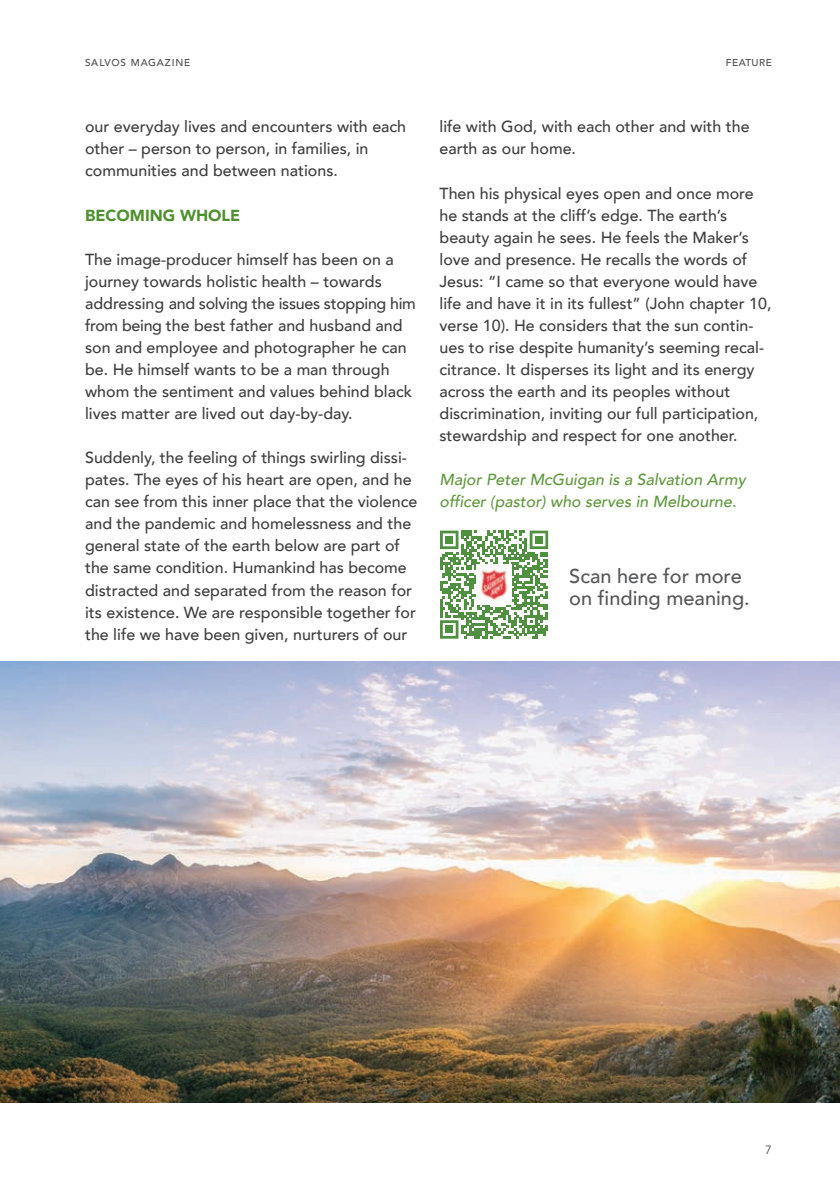
<style>
.page{position:relative;width:840px;height:1191px;background:#fff}
.page>*{position:absolute;margin:0;border:0;box-sizing:border-box;transform-origin:0 0}
.Salvos_Subhead{font:500 20px/22px "Avenir";color:#57585a}
.Body{font:500 16px/22px "Avenir";color:#3e3e3f}
.Salvos_Writer_Blurb{font:italic 500 16px/22px "Avenir";color:#60983e}
.Intext_Subhead{font:900 16px "Avenir";color:#509030}
.t1{font:12px "Avenir";color:#4b4c4d}
.Page_name_-_Right{font:500 10px "Avenir";letter-spacing:.08em;color:#4b4c4d}
.Page_name_-_Right-2{font:500 10px "Avenir";letter-spacing:.06em;color:#4b4c4d}
</style>
<div class="page">
<svg style="left:440px;top:530px;width:108px;height:108px"></svg>
<div style="left:445px;top:536px;width:8px;height:8px;background:#4f9141"></div>
<div style="left:534px;top:536px;width:8px;height:8px;background:#4f9141"></div>
<div style="left:445px;top:625px;width:8px;height:8px;background:#4f9141"></div>
<img style="left:476px;top:565px;width:35px;height:39px">
<img style="left:0;top:661px;width:839px;height:441px">
<p class="Page_name_-_Right" style="left:85px;top:54px;width:107px">SALVOS MAGAZINE</p>
<p class="Body" style="left:85px;top:115px;width:322px">our everyday lives and encounters with each other – person to person, in families, in communities and between nations.</p>
<p class="Intext_Subhead" style="left:85px;top:201px;width:156px">BECOMING WHOLE</p>
<p class="Body" style="left:85px;top:247px;width:332px">The image-producer himself has been on a journey towards holistic health – towards addressing and solving the issues stopping him from being the best father and husband and son and employee and photographer he can be. He himself wants to be a man through whom the sentiment and values behind black lives matter are lived out day-by-day.</p>
<p class="Body" style="left:85px;top:446px;width:333px">Suddenly, the feeling of things swirling dissi&shy;pates. The eyes of his heart are open, and he can see from this inner place that the violence and the pandemic and homelessness and the general state of the earth below are part of the same condition. Humankind has become distracted and separated from the reason for its existence. We are responsible together for the life we have been given, nurturers of our</p>
<p class="Page_name_-_Right-2" style="left:725px;top:54px;width:47px">FEATURE</p>
<p class="Body" style="left:439px;top:115px;width:311px">life with God, with each other and with the earth as our home.</p>
<p class="Body" style="left:439px;top:181px;width:333px">Then his physical eyes open and once more he stands at the cliff’s edge. The earth’s beauty again he sees. He feels the Maker’s love and presence. He recalls the words of Jesus: “I came so that everyone would have life and have it in its fullest” (John chapter 10, verse 10). He considers that the sun contin&shy;ues to rise despite humanity’s seeming recal&shy;citrance. It disperses its light and its energy across the earth and its peoples without discrimination, inviting our full participation, stewardship and respect for one another.</p>
<p class="Salvos_Writer_Blurb" style="left:439px;top:469px;width:307px">Major Peter McGuigan is a Salvation Army officer (pastor) who serves in Melbourne.</p>
<p class="Salvos_Subhead" style="left:569px;top:564px;width:182px">Scan here for more on finding meaning.</p>
<p class="t1" style="left:764px;top:1142px;width:8px">7</p>
</div>
